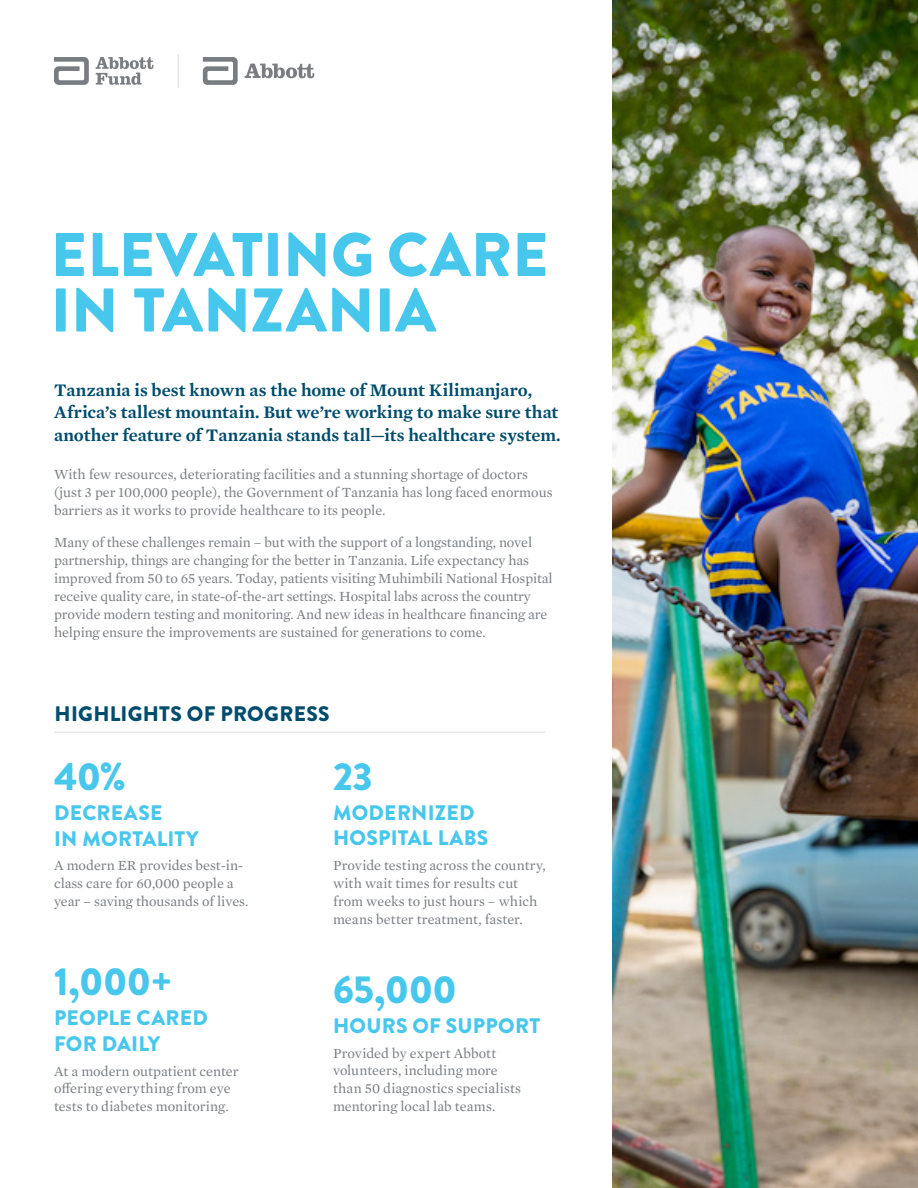
<style>
.page{position:relative;width:918px;height:1188px;background:#fff}
.page>*{position:absolute;margin:0;border:0;box-sizing:border-box;transform-origin:0 0}
.t1{font:900 61.5px/55.5px "Brandon Grotesque";letter-spacing:.005em;color:#48c7ed}
.t2{font:900 39px "Brandon Grotesque";letter-spacing:-.01em;color:#48c7ed}
.t3{font:900 21px/25.5px "Brandon Grotesque";letter-spacing:.015em;color:#48c7ed}
.t4{font:900 21px "Brandon Grotesque";letter-spacing:.01em;color:#004c6c}
.t5{font:600 18px/22.5px "Mercury Text G1";color:#004c6c}
.t6{font:14.25px/18px "Mercury Text G1";letter-spacing:-.005em;color:#797d82}
</style>
<div class="page">
<img style="left:612px;top:0;width:306px;height:1188px">
<hr style="left:54px;top:732px;width:492px;height:1px;background:#dfe1df">
<svg style="left:203px;top:57px;width:35px;height:28px"></svg>
<svg style="left:245px;top:64px;width:69px;height:14px"></svg>
<svg style="left:96px;top:57px;width:58px;height:28px"></svg>
<svg style="left:54px;top:57px;width:35px;height:28px"></svg>
<hr style="left:178px;top:54px;width:1px;height:34px;background:#dfe1df">
<h1 class="t1" style="left:51px;top:228px;width:499px">ELEVATING CARE<br>IN TANZANIA</h1>
<p class="t5" style="left:54px;top:378px;width:508px">Tanzania is best known as the home of Mount Kilimanjaro,<br>Africa’s tallest mountain. But we’re working to make sure that another feature of Tanzania stands tall—its healthcare system.</p>
<p class="t6" style="left:54px;top:465px;width:500px">With few resources, deteriorating facilities and a stunning shortage of doctors (just 3 per 100,000 people), the Government of Tanzania has long faced enormous barriers as it works to provide healthcare to its people.</p>
<p class="t6" style="left:54px;top:532px;width:500px">Many of these challenges remain – but with the support of a longstanding, novel partnership, things are changing for the better in Tanzania. Life expectancy has improved from 50 to 65 years. Today, patients visiting Muhimbili National Hospital receive quality care, in state-of-the-art settings. Hospital labs across the country provide modern testing and monitoring. And new ideas in healthcare financing are helping ensure the improvements are sustained for generations to come.</p>
<h3 class="t4" style="left:55px;top:699px;width:277px">HIGHLIGHTS OF PROGRESS</h3>
<h2 class="t2" style="left:54px;top:749px;width:73px">40%</h2>
<h3 class="t3" style="left:54px;top:800px;width:146px">DECREASE<br>IN MORTALITY</h3>
<p class="t6" style="left:54px;top:856px;width:196px">A modern ER provides best-in&shy;class care for 60,000 people a year – saving thousands of lives.</p>
<h2 class="t2" style="left:54px;top:954px;width:119px">1,000+</h2>
<h3 class="t3" style="left:54px;top:1006px;width:155px">PEOPLE CARED<br>FOR DAILY</h3>
<p class="t6" style="left:54px;top:1061px;width:186px">At a modern outpatient center offering everything from eye tests to diabetes monitoring.</p>
<h2 class="t2" style="left:333px;top:749px;width:41px">23</h2>
<h3 class="t3" style="left:333px;top:801px;width:157px">MODERNIZED<br>HOSPITAL LABS</h3>
<p class="t6" style="left:333px;top:856px;width:214px">Provide testing across the country, with wait times for results cut from weeks to just hours – which means better treatment, faster.</p>
<h2 class="t2" style="left:333px;top:962px;width:125px">65,000</h2>
<h3 class="t3" style="left:333px;top:1013px;width:209px">HOURS OF SUPPORT</h3>
<p class="t6" style="left:333px;top:1043px;width:190px">Provided by expert Abbott volunteers, including more than 50 diagnostics specialists mentoring local lab teams.</p>
</div>
